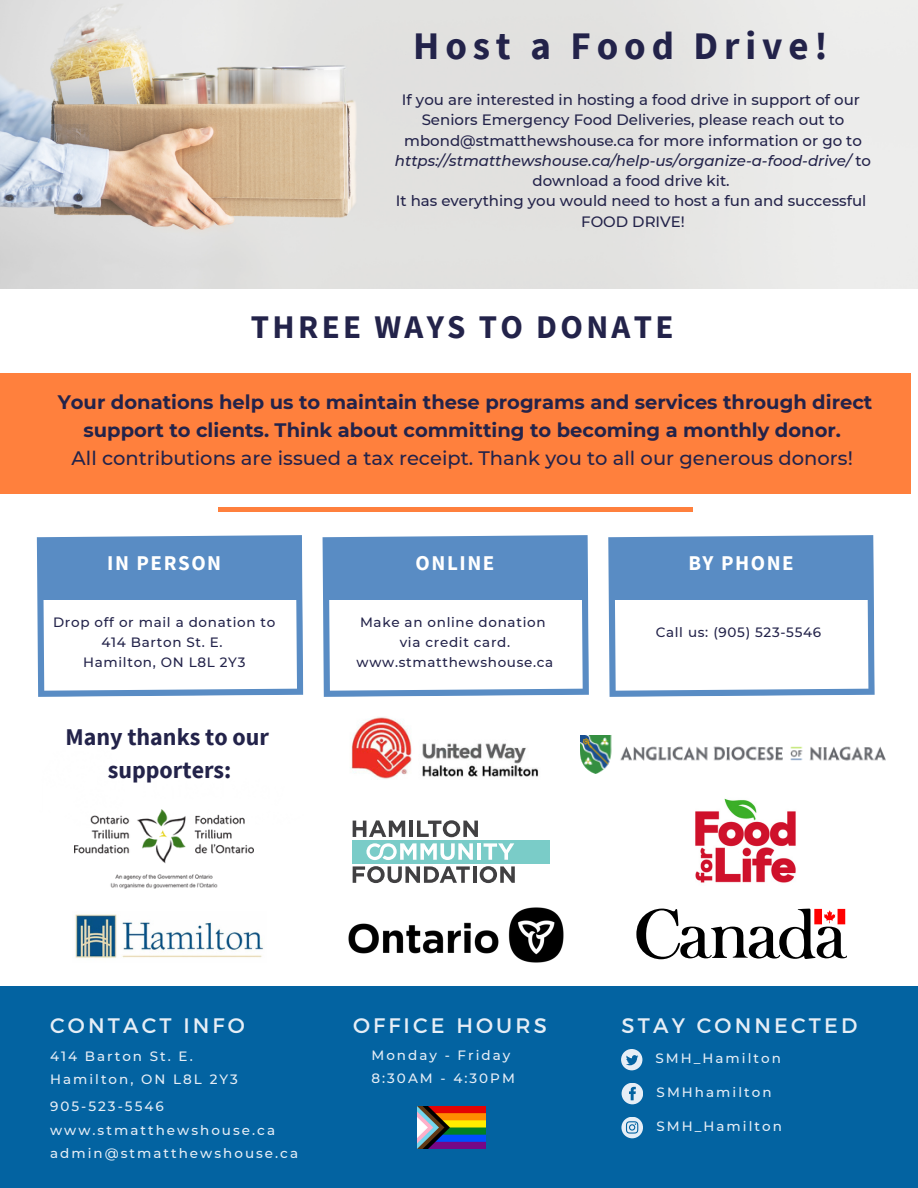
<style>
.page{position:relative;width:918px;height:1188px;background:#fff}
.page>*{position:absolute;margin:0;border:0;box-sizing:border-box;transform-origin:0 0}
.t1{font:700 39px "Source Sans Pro";letter-spacing:.15em;color:#23234a}
.t2{font:700 33px "Source Sans Pro";letter-spacing:.1em;color:#23234a}
.t3{font:700 24px "Source Sans Pro";color:#23234a}
.t4{font:21px "Montserrat";letter-spacing:.15em;color:#e6eef6}
.t5{font:700 21px "Source Sans Pro";letter-spacing:.075em;color:#fff}
.t6{font:700 19.5px/28.2px "Montserrat";color:#23234a;text-align:center}
.t7{font:500 19.5px "Montserrat";color:#23234a}
.t8{font:500 15px/20.2px "Montserrat";color:#23234a;text-align:center}
.t9{font:500 13.5px/23.7px "Montserrat";letter-spacing:.15em;color:#e6eef6}
.t10{font:500 13.5px/20.2px "Montserrat";letter-spacing:.05em;color:#23234a;text-align:center}
.s1{font-style:italic}
</style>
<div class="page">
<div style="left:218px;top:507px;width:475px;height:5px;background:#ff803d"></div>
<div style="left:0;top:986px;width:918px;height:202px;background:#0363a1"></div>
<div style="left:0;top:373px;width:911px;height:120px;background:#ff803d"></div>
<svg style="left:37px;top:535px;width:266px;height:162px"></svg>
<div style="left:41px;top:540px;width:258px;height:60px;background:#598cc4"></div>
<svg style="left:323px;top:535px;width:266px;height:162px"></svg>
<div style="left:326px;top:540px;width:258px;height:60px;background:#598cc4"></div>
<svg style="left:608px;top:535px;width:267px;height:162px"></svg>
<div style="left:612px;top:540px;width:258px;height:60px;background:#598cc4"></div>
<div style="left:621px;top:1117px;width:22px;height:21px;background:#e6eef6;border-radius:50%"></div>
<svg style="left:626px;top:1121px;width:12px;height:13px"></svg>
<div style="left:622px;top:1083px;width:21px;height:21px;background:#e6eef6;border-radius:50%"></div>
<svg style="left:629px;top:1087px;width:7px;height:13px"></svg>
<svg style="left:621px;top:1049px;width:21px;height:21px"></svg>
<img style="left:348px;top:907px;width:216px;height:56px">
<svg style="left:353px;top:820px;width:52px;height:17px"></svg>
<hr style="left:409px;top:821px;width:4px;height:16px;background:#414042">
<svg style="left:417px;top:820px;width:61px;height:17px"></svg>
<svg style="left:353px;top:866px;width:117px;height:17px"></svg>
<hr style="left:473px;top:866px;width:3px;height:17px;background:#414042">
<svg style="left:480px;top:866px;width:35px;height:17px"></svg>
<div style="left:353px;top:840px;width:197px;height:24px;background:#7accc8"></div>
<hr style="left:477px;top:843px;width:4px;height:17px;background:#fff">
<svg style="left:484px;top:843px;width:30px;height:17px"></svg>
<svg style="left:366px;top:843px;width:107px;height:17px"></svg>
<img style="left:75px;top:914px;width:188px;height:44px">
<svg style="left:636px;top:909px;width:211px;height:50px"></svg>
<img style="left:695px;top:798px;width:101px;height:85px">
<img style="left:350px;top:717px;width:189px;height:62px">
<img style="left:0;top:0;width:918px;height:289px">
<img style="left:418px;top:1106px;width:67px;height:43px">
<img style="left:580px;top:736px;width:305px;height:38px">
<img style="left:75px;top:809px;width:179px;height:79px">
<p class="t1" style="left:413px;top:20px;width:416px">Host a Food Drive!</p>
<p class="t8" style="left:402px;top:90px;width:460px">If you are interested in hosting a food drive in support of our</p>
<p class="t8" style="left:395px;top:110px;width:478px">Seniors Emergency Food Deliveries, please reach out to mbond@stmatthewshouse.ca for more information or go to <span class="s1">https://stmatthewshouse.ca/help-us/organize-a-food-drive/</span> to download a food drive kit.</p>
<p class="t8" style="left:396px;top:191px;width:472px">It has everything you would need to host a fun and successful</p>
<p class="t8" style="left:581px;top:211px;width:105px">FOOD DRIVE!</p>
<p class="t2" style="left:251px;top:305px;width:424px">THREE WAYS TO DONATE</p>
<p class="t6" style="left:58px;top:388px;width:816px">Your donations help us to maintain these programs and services through direct support to clients. Think about committing to becoming a monthly donor.</p>
<p class="t7" style="left:72px;top:446px;width:783px">All contributions are issued a tax receipt. Thank you to all our generous donors!</p>
<p class="t5" style="left:107px;top:549px;width:115px">IN PERSON</p>
<p class="t10" style="left:53px;top:612px;width:224px">Drop off or mail a donation to<br>414 Barton St. E.</p>
<p class="t10" style="left:83px;top:652px;width:164px">Hamilton, ON L8L 2Y3</p>
<p class="t3" style="left:65px;top:722px;width:205px">Many thanks to our</p>
<p class="t3" style="left:108px;top:754px;width:125px">supporters:</p>
<p class="t5" style="left:416px;top:549px;width:80px">ONLINE</p>
<p class="t10" style="left:360px;top:612px;width:187px">Make an online donation</p>
<p class="t10" style="left:400px;top:632px;width:112px">via credit card.</p>
<p class="t10" style="left:357px;top:652px;width:198px">www.stmatthewshouse.ca</p>
<p class="t5" style="left:688px;top:549px;width:107px">BY PHONE</p>
<p class="t10" style="left:656px;top:622px;width:167px">Call us: (905) 523-5546</p>
<p class="t4" style="left:50px;top:1012px;width:196px">CONTACT INFO</p>
<p class="t9" style="left:50px;top:1044px;width:144px">414 Barton St. E.</p>
<p class="t9" style="left:50px;top:1068px;width:189px">Hamilton, ON L8L 2Y3</p>
<p class="t9" style="left:50px;top:1095px;width:227px">905-523-5546 www.stmatthewshouse.ca</p>
<p class="t9" style="left:50px;top:1142px;width:250px">admin@stmatthewshouse.ca</p>
<p class="t4" style="left:353px;top:1012px;width:195px">OFFICE HOURS</p>
<p class="t4" style="left:622px;top:1012px;width:237px">STAY CONNECTED</p>
<p class="t9" style="left:371px;top:1043px;width:140px">Monday - Friday</p>
<p class="t9" style="left:371px;top:1066px;width:145px">8:30AM - 4:30PM</p>
<p class="t9" style="left:655px;top:1047px;width:127px">SMH_Hamilton</p>
<p class="t9" style="left:657px;top:1081px;width:116px">SMHhamilton</p>
<p class="t9" style="left:656px;top:1115px;width:127px">SMH_Hamilton</p>
</div>
